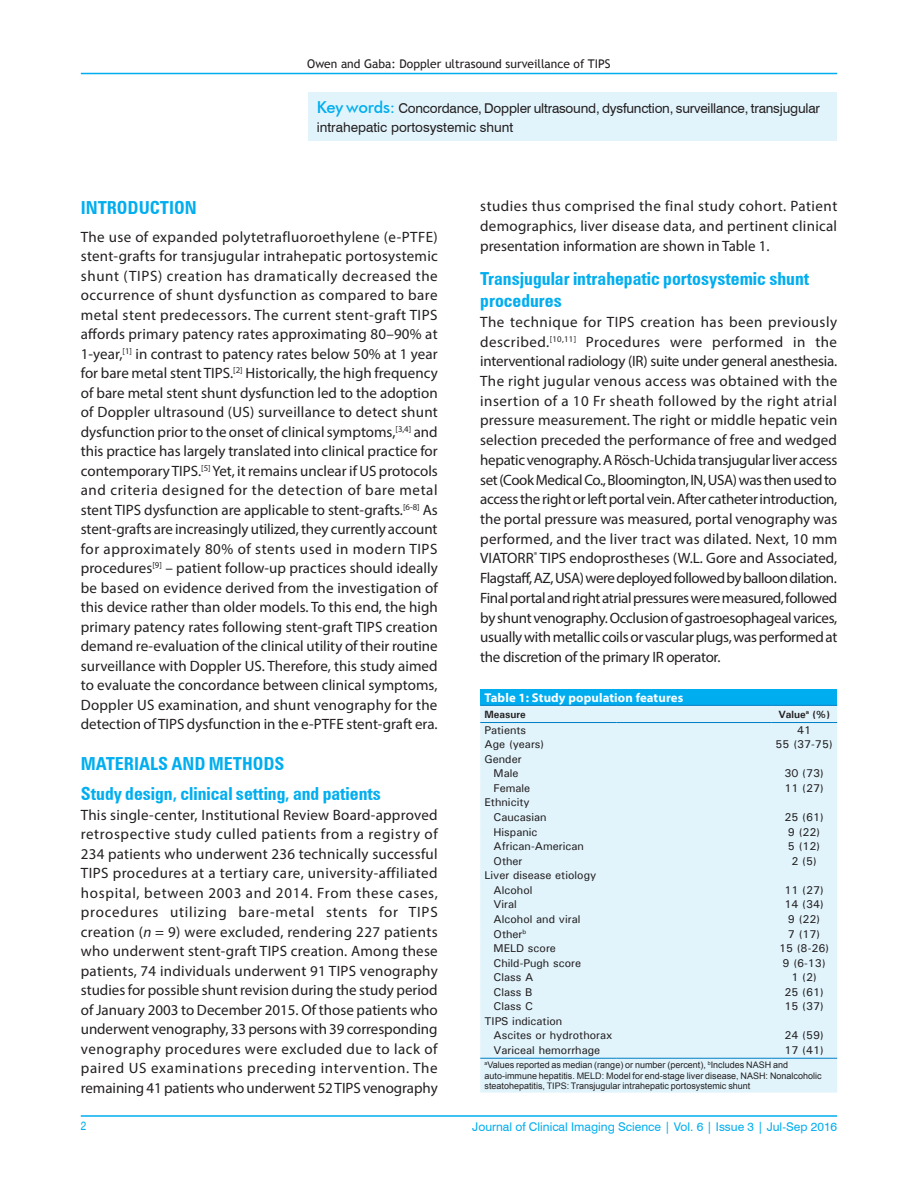
<style>
.page{position:relative;width:918px;height:1188px;background:#fff}
.page>*{position:absolute;margin:0;border:0;box-sizing:border-box;transform-origin:0 0}
.t1{font:700 condensed 18px/21.8px "Zurich BT";color:#00aeef}
.TX{font:15px/19.5px "Myriad Pro";letter-spacing:-.005em;color:#231f20;text-align:justify}
.KWD{font:13.5px/18.9px "Swiss 721 BT";letter-spacing:-.015em;color:#231f20}
.TT{font:700 12.75px "Myriad Pro";letter-spacing:.01em;color:#fff}
.VRF{font:12px "Swiss 721 BT";color:#00aeef}
.t2{font:12px "Trebuchet MS";color:#231f20}
.V_FOLIO{font:condensed 12px "Helvetica";color:#00aeef}
.TB{font:500 11.25px "Univers";color:#231f20}
.TBL{font:500 11.25px "Univers";color:#231f20}
.TCH{font:700 10.5px "Univers";color:#231f20}
.TFN{font:9px/10.5px "Arial";color:#231f20}
.s1{font-family:"Futura BT";font-weight:500;font-size:16.5px;color:#00aeef}
.s2{font-style:italic}
</style>
<div class="page">
<hr style="left:81px;top:73px;width:756px;height:1px;background:#00aeef">
<hr style="left:81px;top:1116px;width:756px;height:1px;background:#00aeef">
<div style="left:308px;top:92px;width:529px;height:48px;background:#e1f4fc"></div>
<div style="left:480px;top:689px;width:357px;height:16px;background:#00aeef"></div>
<div style="left:480px;top:706px;width:357px;height:387px;background:#e1f4fc"></div>
<hr style="left:480px;top:1058px;width:137px;height:1px;background:#007ec5">
<hr style="left:617px;top:1058px;width:154px;height:1px;background:#007ec5">
<hr style="left:771px;top:1058px;width:66px;height:1px;background:#007ec5">
<hr style="left:480px;top:705px;width:137px;height:1px;background:#007ec5">
<hr style="left:617px;top:705px;width:154px;height:1px;background:#007ec5">
<hr style="left:480px;top:722px;width:137px;height:1px;background:#007ec5">
<hr style="left:617px;top:722px;width:154px;height:1px;background:#007ec5">
<hr style="left:771px;top:705px;width:66px;height:1px;background:#007ec5">
<hr style="left:771px;top:722px;width:66px;height:1px;background:#007ec5">
<p class="t2" style="left:307px;top:56px;width:305px">Owen and Gaba: Doppler ultrasound surveillance of TIPS</p>
<p class="KWD" style="left:317px;top:99px;width:505px"><span class="s1">Key words:</span> Concordance, Doppler ultrasound, dysfunction, surveillance, transjugular intrahepatic portosystemic shunt</p>
<h1 class="t1" style="left:81px;top:196px;width:117px">INTRODUCTION</h1>
<p class="TX" style="left:81px;top:227px;width:359px">The use of expanded polytetrafluoroethylene (e‑PTFE) stent‑grafts for transjugular intrahepatic portosystemic shunt (TIPS) creation has dramatically decreased the occurrence of shunt dysfunction as compared to bare metal stent predecessors. The current stent‑graft TIPS affords primary patency rates approximating 80–90% at 1‑year,<sup>[1]</sup> in contrast to patency rates below 50% at 1 year for bare metal stent TIPS.<sup>[2]</sup> Historically, the high frequency of bare metal stent shunt dysfunction led to the adoption of Doppler ultrasound (US) surveillance to detect shunt dysfunction prior to the onset of clinical symptoms,<sup>[3,4]</sup> and this practice has largely translated into clinical practice for contemporary TIPS.<sup>[5]</sup> Yet, it remains unclear if US protocols and criteria designed for the detection of bare metal stent TIPS dysfunction are applicable to stent‑grafts.<sup>[6‑8]</sup> As stent‑grafts are increasingly utilized, they currently account for approximately 80% of stents used in modern TIPS procedures<sup>[9]</sup> – patient follow‑up practices should ideally be based on evidence derived from the investigation of this device rather than older models. To this end, the high primary patency rates following stent‑graft TIPS creation demand re‑evaluation of the clinical utility of their routine surveillance with Doppler US. Therefore, this study aimed to evaluate the concordance between clinical symptoms, Doppler US examination, and shunt venography for the detection of TIPS dysfunction in the e‑PTFE stent‑graft era.</p>
<h1 class="t1" style="left:81px;top:753px;width:205px">MATERIALS AND METHODS</h1>
<h2 class="t1" style="left:81px;top:783px;width:302px">Study design, clinical setting, and patients</h2>
<p class="TX" style="left:81px;top:805px;width:359px">This single‑center, Institutional Review Board‑approved retrospective study culled patients from a registry of 234 patients who underwent 236 technically successful TIPS procedures at a tertiary care, university‑affiliated hospital, between 2003 and 2014. From these cases, procedures utilizing bare‑metal stents for TIPS creation (<span class="s2">n</span> = 9) were excluded, rendering 227 patients who underwent stent‑graft TIPS creation. Among these patients, 74 individuals underwent 91 TIPS venography studies for possible shunt revision during the study period of January 2003 to December 2015. Of those patients who underwent venography, 33 persons with 39 corresponding venography procedures were excluded due to lack of paired US examinations preceding intervention. The remaining 41 patients who underwent 52 TIPS venography</p>
<p class="TX" style="left:480px;top:196px;width:359px">studies thus comprised the final study cohort. Patient demographics, liver disease data, and pertinent clinical presentation information are shown in Table 1.</p>
<h2 class="t1" style="left:480px;top:268px;width:331px">Transjugular intrahepatic portosystemic shunt procedures</h2>
<p class="TX" style="left:480px;top:312px;width:359px">The technique for TIPS creation has been previously described.<sup>[10,11]</sup> Procedures were performed in the interventional radiology (IR) suite under general anesthesia.<br>The right jugular venous access was obtained with the insertion of a 10 Fr sheath followed by the right atrial pressure measurement. The right or middle hepatic vein selection preceded the performance of free and wedged hepatic venography. A Rösch‑Uchida transjugular liver access set (Cook Medical Co., Bloomington, IN, USA) was then used to access the right or left portal vein. After catheter introduction, the portal pressure was measured, portal venography was performed, and the liver tract was dilated. Next, 10 mm VIATORR<sup>®</sup> TIPS endoprostheses (W.L. Gore and Associated, Flagstaff, AZ, USA) were deployed followed by balloon dilation.<br>Final portal and right atrial pressures were measured, followed by shunt venography. Occlusion of gastroesophageal varices, usually with metallic coils or vascular plugs, was performed at the discretion of the primary IR operator.</p>
<p class="TT" style="left:485px;top:689px;width:200px">Table 1: Study population features</p>
<p class="TCH" style="left:485px;top:708px;width:43px">Measure</p>
<p class="TCH" style="left:778px;top:708px;width:53px">Value<sup>a</sup> (%)</p>
<p class="TB" style="left:485px;top:723px;width:43px">Patients</p>
<p class="TB" style="left:797px;top:723px;width:16px">41</p>
<p class="TB" style="left:485px;top:737px;width:61px">Age (years)</p>
<p class="TB" style="left:776px;top:737px;width:59px">55 (37-75)</p>
<p class="TB" style="left:485px;top:752px;width:39px">Gender</p>
<p class="TB" style="left:494px;top:766px;width:26px">Male</p>
<p class="TB" style="left:784px;top:766px;width:41px">30 (73)</p>
<p class="TB" style="left:494px;top:781px;width:38px">Female</p>
<p class="TB" style="left:784px;top:781px;width:41px">11 (27)</p>
<p class="TB" style="left:485px;top:795px;width:47px">Ethnicity</p>
<p class="TB" style="left:494px;top:810px;width:55px">Caucasian</p>
<p class="TB" style="left:784px;top:810px;width:41px">25 (61)</p>
<p class="TB" style="left:494px;top:825px;width:45px">Hispanic</p>
<p class="TB" style="left:788px;top:825px;width:34px">9 (22)</p>
<p class="TB" style="left:494px;top:839px;width:92px">African‑American</p>
<p class="TB" style="left:788px;top:839px;width:34px">5 (12)</p>
<p class="TB" style="left:494px;top:854px;width:31px">Other</p>
<p class="TB" style="left:792px;top:854px;width:27px">2 (5)</p>
<p class="TB" style="left:485px;top:868px;width:113px">Liver disease etiology</p>
<p class="TB" style="left:494px;top:883px;width:41px">Alcohol</p>
<p class="TB" style="left:784px;top:883px;width:41px">11 (27)</p>
<p class="TB" style="left:494px;top:897px;width:25px">Viral</p>
<p class="TB" style="left:784px;top:897px;width:41px">14 (34)</p>
<p class="TB" style="left:494px;top:912px;width:88px">Alcohol and viral</p>
<p class="TB" style="left:788px;top:912px;width:34px">9 (22)</p>
<p class="TB" style="left:494px;top:926px;width:34px">Other<sup>b</sup></p>
<p class="TB" style="left:788px;top:926px;width:34px">7 (17)</p>
<p class="TB" style="left:494px;top:941px;width:64px">MELD score</p>
<p class="TB" style="left:779px;top:941px;width:52px">15 (8-26)</p>
<p class="TB" style="left:494px;top:956px;width:89px">Child‑Pugh score</p>
<p class="TB" style="left:783px;top:956px;width:45px">9 (6-13)</p>
<p class="TB" style="left:494px;top:970px;width:41px">Class A</p>
<p class="TB" style="left:792px;top:970px;width:27px">1 (2)</p>
<p class="TB" style="left:494px;top:985px;width:40px">Class B</p>
<p class="TB" style="left:784px;top:985px;width:41px">25 (61)</p>
<p class="TB" style="left:494px;top:999px;width:41px">Class C</p>
<p class="TB" style="left:784px;top:999px;width:41px">15 (37)</p>
<p class="TB" style="left:485px;top:1014px;width:79px">TIPS indication</p>
<p class="TB" style="left:494px;top:1028px;width:120px">Ascites or hydrothorax</p>
<p class="TB" style="left:784px;top:1028px;width:41px">24 (59)</p>
<p class="TBL" style="left:494px;top:1043px;width:108px">Variceal hemorrhage</p>
<p class="TBL" style="left:784px;top:1043px;width:41px">17 (41)</p>
<p class="TFN" style="left:485px;top:1060px;width:339px"><sup>a</sup>Values reported as median (range) or number (percent), <sup>b</sup>Includes NASH and auto‑immune hepatitis. MELD: Model for end‑stage liver disease, NASH: Nonalcoholic steatohepatitis, TIPS: Transjugular intrahepatic portosystemic shunt</p>
<p class="V_FOLIO" style="left:81px;top:1119px;width:7px">2</p>
<p class="VRF" style="left:472px;top:1119px;width:366px">Journal of Clinical Imaging Science | Vol. 6 | Issue 3 | Jul‑Sep 2016</p>
</div>
